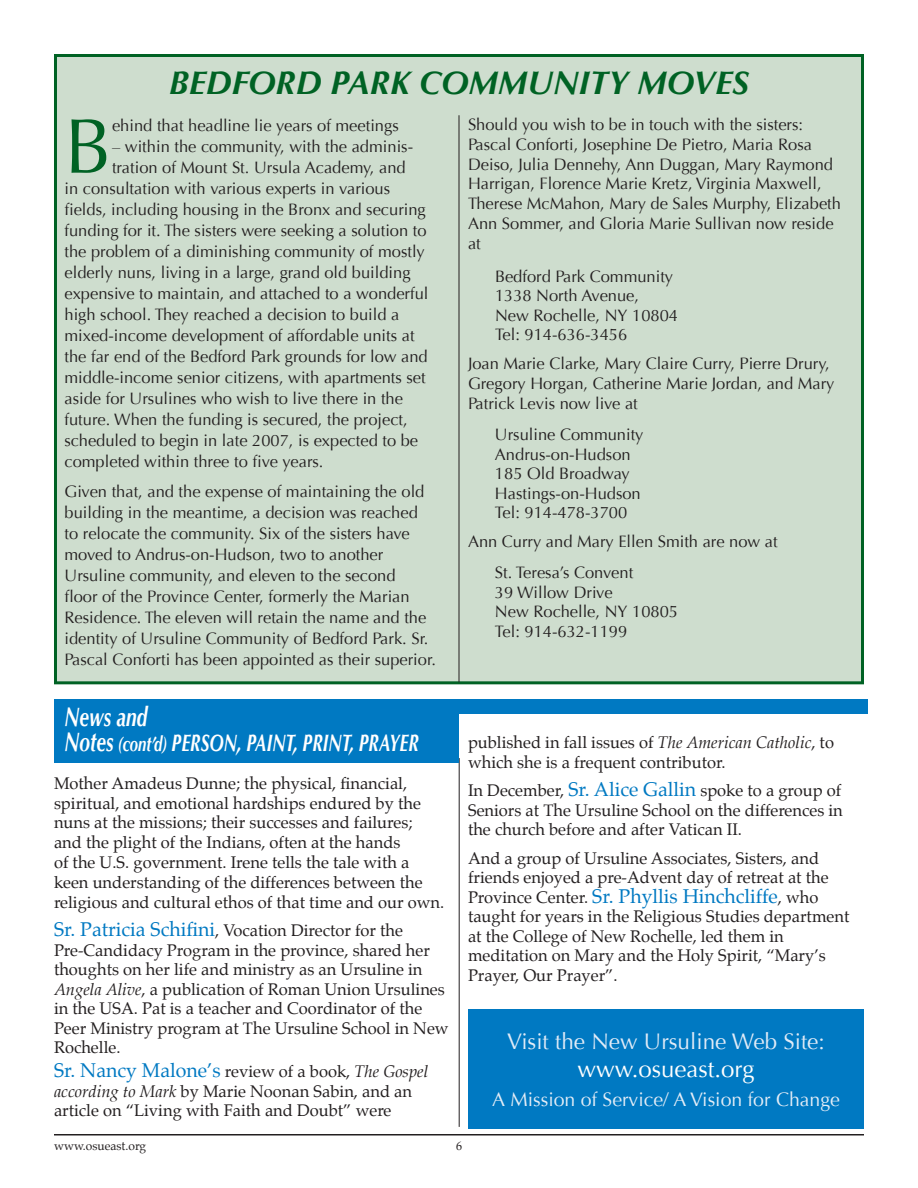
<style>
.page{position:relative;width:918px;height:1188px;background:#fff}
.page>*{position:absolute;margin:0;border:0;box-sizing:border-box;transform-origin:0 0}
.t1{font:77.85px "Optima";color:#006224}
.t2{font:italic 700 33px "Optima";color:#006224}
.t3{font:italic 700 27px "Optima";color:#fff;scale:.71 1}
.t4{font:italic 700 24px "Optima";color:#fff;scale:.71 1}
.t5{font:24px "Optima";color:#fff}
.t6{font:22.5px "Optima";color:#e1ebf7}
.t7{font:19.5px "Palatino";color:#0079c2}
.t8{font:19.5px "Optima";color:#e4edf7}
.t9{font:16.5px/19.5px "Optima";color:#231f20}
.t10{font:16.5px/19.5px "Palatino";color:#231f20}
.t11{font:12px "Palatino";color:#231f20}
.s1{font-size:27px}
.s2{font-size:21px}
.s3{font-size:19.5px;color:#0079c2}
.s4{font-style:italic}
.s5{font-size:16.5px;color:#231f20}
.s6{font-style:italic;font-size:16.5px;color:#231f20}
</style>
<div class="page">
<hr style="left:54px;top:1134px;width:810px;height:2px;background:#231f20">
<div style="left:54px;top:54px;width:810px;height:630px;background:#ceddce;border:3px solid #006224"></div>
<div style="left:468px;top:1009px;width:396px;height:120px;background:#0079c2"></div>
<hr style="left:459px;top:115px;width:1px;height:567px;background:#231f20">
<hr style="left:459px;top:758px;width:1px;height:369px;background:#231f20">
<div style="left:450px;top:699px;width:418px;height:15px;background:#0079c2"></div>
<div style="left:54px;top:699px;width:405px;height:64px;background:#0079c2"></div>
<h2 class="t2" style="left:169px;top:64px;width:582px">BEDFORD PAR K COMMUNITY MOVES</h2>
<p class="t9" style="left:468px;top:115px;width:375px">Should you wish to be in touch with the sisters:<br>Pascal Conforti, Josephine De Pietro, Maria Rosa Deiso, Julia Dennehy, Ann Duggan, Mary Raymond Harrigan, Florence Marie Kretz, Virginia Maxwell, Therese McMahon, Mary de Sales Murphy, Elizabeth Ann Sommer, and Gloria Marie Sullivan now reside at</p>
<p class="t9" style="left:495px;top:267px;width:185px">Bedford Park Community<br>1338 North Avenue,<br>New Rochelle, NY 10804<br>Tel: 914-636-3456</p>
<p class="t9" style="left:468px;top:354px;width:368px">Joan Marie Clarke, Mary Claire Curry, Pierre Drury,<br>Gregory Horgan, Catherine Marie Jordan, and Mary<br>Patrick Levis now live at</p>
<p class="t9" style="left:495px;top:425px;width:150px">Ursuline Community<br>Andrus-on-Hudson<br>185 Old Broadway<br>Hastings-on-Hudson<br>Tel: 914-478-3700</p>
<p class="t9" style="left:495px;top:526px;width:284px;line-height:31.5px;text-indent:-27px">Ann Curry and Mary Ellen Smith are now at<br>St. Teresa’s Convent</p>
<p class="t9" style="left:495px;top:583px;width:185px">39 Willow Drive<br>New Rochelle, NY 10805<br>Tel: 914-632-1199</p>
<h1 class="t1" style="left:64px;top:101px;width:49px">B</h1>
<p class="t9" style="left:112px;top:116px;width:288px">ehind that headline lie years of meetings</p>
<p class="t9" style="left:112px;top:137px;width:303px">– within the community, with the adminis-</p>
<p class="t9" style="left:112px;top:158px;width:295px">tration of Mount St. Ursula Academy, and</p>
<p class="t9" style="left:64px;top:179px;width:327px">in consultation with various experts in various</p>
<p class="t9" style="left:64px;top:200px;width:363px">fields, including housing in the Bronx and securing</p>
<p class="t9" style="left:64px;top:221px;width:364px">funding for it. The sisters were seeking a solution to</p>
<p class="t9" style="left:64px;top:242px;width:362px">the problem of a diminishing community of mostly</p>
<p class="t9" style="left:64px;top:263px;width:348px">elderly nuns, living in a large, grand old building</p>
<p class="t9" style="left:64px;top:284px;width:366px">expensive to maintain, and attached to a wonderful</p>
<p class="t9" style="left:64px;top:305px;width:336px">high school. They reached a decision to build a</p>
<p class="t9" style="left:64px;top:326px;width:352px">mixed-income development of affordable units at</p>
<p class="t9" style="left:64px;top:347px;width:365px">the far end of the Bedford Park grounds for low and</p>
<p class="t9" style="left:64px;top:368px;width:363px">middle-income senior citizens, with apartments set</p>
<p class="t9" style="left:64px;top:389px;width:340px">aside for Ursulines who wish to live there in the</p>
<p class="t9" style="left:64px;top:410px;width:345px">future. When the funding is secured, the project,</p>
<p class="t9" style="left:64px;top:431px;width:355px">scheduled to begin in late 2007, is expected to be</p>
<p class="t9" style="left:64px;top:452px;width:261px">completed within three to five years.</p>
<p class="t9" style="left:64px;top:481px;width:373px;line-height:21px">Given that, and the expense of maintaining the old building in the meantime, a decision was reached<br>to relocate the community. Six of the sisters have moved to Andrus-on-Hudson, two to another Ursuline community, and eleven to the second<br>floor of the Province Center, formerly the Marian Residence. The eleven will retain the name and the identity of Ursuline Community of Bedford Park. Sr.<br>Pascal Conforti has been appointed as their superior.</p>
<h3 class="t3" style="left:65px;top:701px;width:118px">NEWS AND</h3>
<h3 class="t4" style="left:65px;top:729px;width:500px"><span class="s1">NOTES</span> <span class="s2">(CONT’D)</span> PERSON, PAIN T, PRIN T, PRAYER</h3>
<p class="t10" style="left:54px;top:773px;width:392px">Mother Amadeus Dunne; the physical, financial, spiritual, and emotional hardships endured by the nuns at the missions; their successes and failures; and the plight of the Indians, often at the hands<br>of the U.S. government. Irene tells the tale with a keen understanding of the differences between the religious and cultural ethos of that time and our own.</p>
<p class="t10" style="left:54px;top:921px;width:396px"><span class="s3">Sr. Patricia Schifini</span>, Vocation Director for the Pre-Candidacy Program in the province, shared her thoughts on her life and ministry as an Ursuline in <span class="s4">Angela Alive</span>, a publication of Roman Union Ursulines in the USA. Pat is a teacher and Coordinator of the Peer Ministry program at The Ursuline School in New Rochelle.</p>
<p class="t7" style="left:54px;top:1054px;width:376px">Sr. Nancy Malone’s <span class="s5">review of a book,</span> <span class="s6">The Gospel</span></p>
<p class="t10" style="left:54px;top:1081px;width:360px"><span class="s4">according to Mark</span> by Marie Noonan Sabin, and an article on “Living with Faith and Doubt” were</p>
<p class="t10" style="left:468px;top:732px;width:368px">published in fall issues of <span class="s4">The American Catholic</span>, to which she is a frequent contributor.</p>
<p class="t10" style="left:468px;top:781px;width:376px;text-align:justify">In December, <span class="s3">Sr. Alice Gallin</span> spoke to a group of Seniors at The Ursuline School on the differences in the church before and after Vatican II.</p>
<p class="t10" style="left:468px;top:848px;width:362px">And a group of Ursuline Associates, Sisters, and friends enjoyed a pre-Advent day of retreat at the</p>
<p class="t7" style="left:468px;top:880px;width:352px"><span class="s5">Province Center.</span> Sr. Phyllis Hinchcliffe<span class="s5">, who</span></p>
<p class="t10" style="left:468px;top:907px;width:383px">taught for years in the Religious Studies department at the College of New Rochelle, led them in meditation on Mary and the Holy Spirit, “Mary’s Prayer, Our Prayer”.</p>
<h3 class="t6" style="left:507px;top:1028px;width:319px">Visit the New Ursuline Web Site:</h3>
<h3 class="t5" style="left:578px;top:1055px;width:178px">www.osueast.org</h3>
<p class="t8" style="left:492px;top:1088px;width:349px">A Mission of Service/ A Vision for Change</p>
<p class="t11" style="left:54px;top:1136px;width:94px">www.osueast.org</p>
<p class="t11" style="left:456px;top:1136px;width:7px">6</p>
</div>
